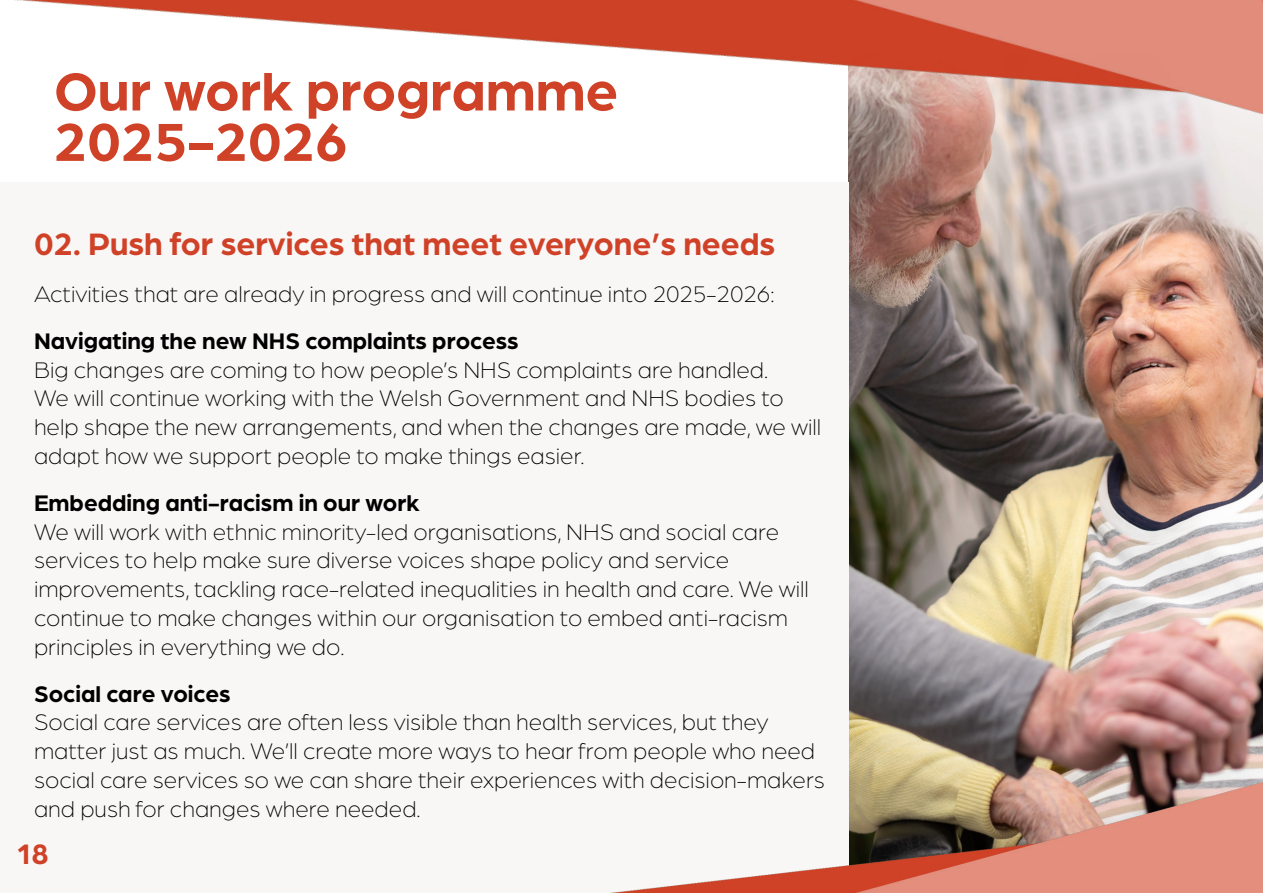
<style>
.page{position:relative;width:1263px;height:893px;background:#fff}
.page>*{position:absolute;margin:0;border:0;box-sizing:border-box;transform-origin:0 0}
.t1{font:700 57px "Arboria";color:#d04227}
.t2{font:700 33px "Arboria";color:#d04227}
.t3{font:700 30px "Arboria";color:#d04227}
.t4{font:300 24px/28.8px "Arboria";color:#000}
.t5{font:700 24px "Arboria";color:#000}
</style>
<div class="page">
<img style="left:849px;top:267px;width:414px;height:499px">
<img style="left:1262px;top:710px;width:1px;height:183px">
<img style="left:14px;top:0;width:1249px;height:267px">
<div style="left:0;top:183px;width:848px;height:710px;background:#f9f6f6"></div>
<img style="left:610px;top:766px;width:653px;height:127px">
<p class="t1" style="left:54px;top:52px;width:566px">Our work programme</p>
<p class="t1" style="left:54px;top:103px;width:295px">2025-2026</p>
<p class="t2" style="left:34px;top:221px;width:743px">02. Push for services that meet everyone’s needs</p>
<p class="t4" style="left:34px;top:279px;width:742px">Activities that are already in progress and will continue into 2025-2026:</p>
<p class="t5" style="left:34px;top:324px;width:486px">Navigating the new NHS complaints process</p>
<p class="t4" style="left:34px;top:354px;width:736px">Big changes are coming to how people’s NHS complaints are handled.</p>
<p class="t4" style="left:34px;top:383px;width:789px">We will continue working with the Welsh Government and NHS bodies to help shape the new arrangements, and when the changes are made, we will adapt how we support people to make things easier.</p>
<p class="t5" style="left:34px;top:486px;width:387px">Embedding anti-racism in our work</p>
<p class="t4" style="left:34px;top:516px;width:776px">We will work with ethnic minority-led organisations, NHS and social care services to help make sure diverse voices shape policy and service improvements, tackling race-related inequalities in health and care. We will continue to make changes within our organisation to embed anti-racism principles in everything we do.</p>
<p class="t5" style="left:34px;top:677px;width:198px">Social care voices</p>
<p class="t4" style="left:34px;top:707px;width:792px">Social care services are often less visible than health services, but they matter just as much. We’ll create more ways to hear from people who need social care services so we can share their experiences with decision-makers and push for changes where needed.</p>
<p class="t3" style="left:17px;top:833px;width:34px">18</p>
</div>
